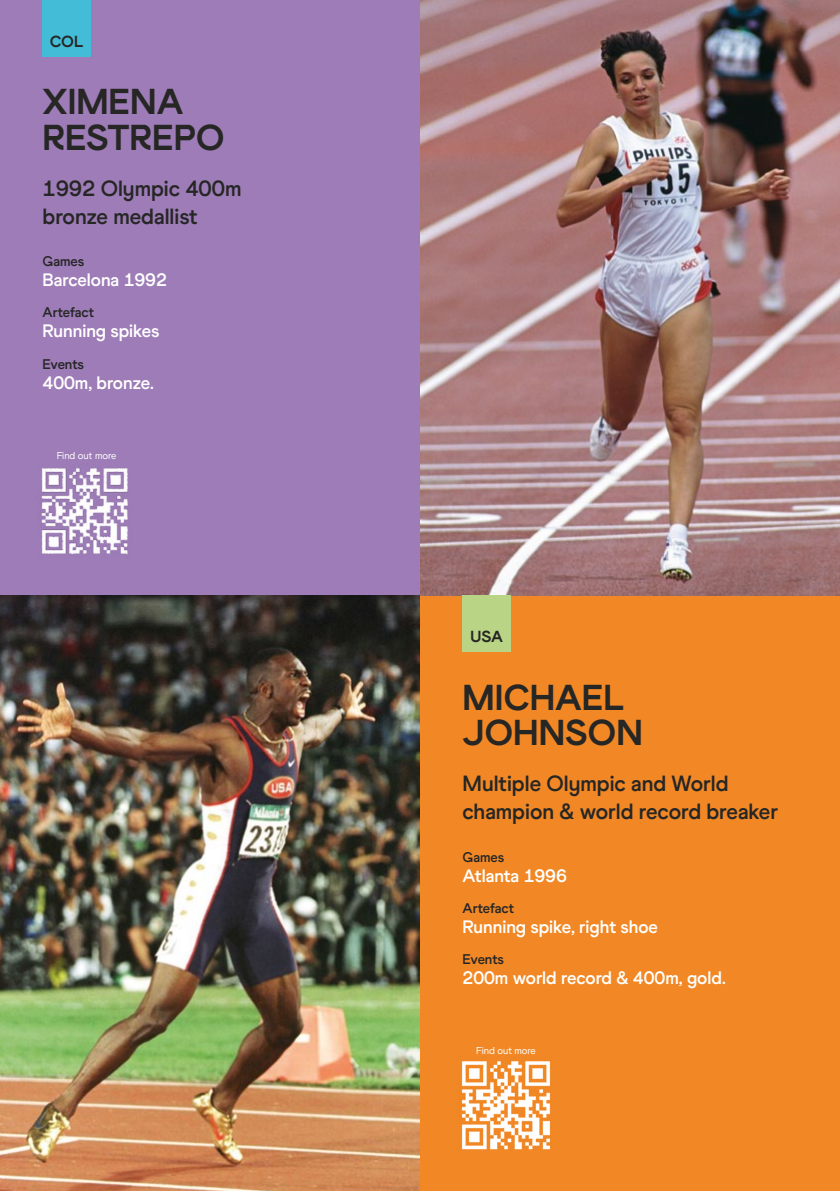
<style>
.page{position:relative;width:840px;height:1191px;background:#fff}
.page>*{position:absolute;margin:0;border:0;box-sizing:border-box;transform-origin:0 0}
.t1{font:36px/35.4px "World Athletics Headline";color:#262625}
.t2{font:700 22px/28px "World Athletics";color:#262625}
.t3{font:700 18px "World Athletics";color:#fff}
.t4{font:16px "World Athletics Headline";color:#262625}
.t5{font:700 14px "World Athletics";color:#262625}
.t6{font:10px "World Athletics";color:#fff}
</style>
<div class="page">
<div style="left:0;top:0;width:839px;height:595px;background:#9d7cb7"></div>
<div style="left:0;top:595px;width:839px;height:596px;background:#f18825"></div>
<img style="left:0;top:595px;width:420px;height:596px">
<img style="left:420px;top:0;width:419px;height:595px">
<div style="left:43px;top:0;width:48px;height:56px;background:#43bdd7"></div>
<div style="left:462px;top:595px;width:48px;height:57px;background:#b8d484"></div>
<img style="left:461px;top:1057px;width:90px;height:93px">
<img style="left:41px;top:468px;width:87px;height:86px">
<p class="t4" style="left:50px;top:32px;width:35px">COL</p>
<h1 class="t1" style="left:43px;top:84px;width:184px">XIMENA<br>RESTREPO</h1>
<p class="t2" style="left:43px;top:174px;width:200px">1992 Olympic 400m bronze medallist</p>
<p class="t5" style="left:43px;top:253px;width:43px">Games</p>
<p class="t3" style="left:43px;top:269px;width:126px">Barcelona 1992</p>
<p class="t5" style="left:43px;top:304px;width:53px">Artefact</p>
<p class="t3" style="left:43px;top:320px;width:118px">Running spikes</p>
<p class="t5" style="left:43px;top:356px;width:43px">Events</p>
<p class="t3" style="left:43px;top:372px;width:113px">400m, bronze.</p>
<p class="t6" style="left:57px;top:450px;width:61px">Find out more</p>
<p class="t4" style="left:470px;top:627px;width:34px">USA</p>
<h1 class="t1" style="left:462px;top:680px;width:182px">MICHAEL<br>JOHNSON</h1>
<p class="t2" style="left:462px;top:769px;width:317px">Multiple Olympic and World champion &amp; world record breaker</p>
<p class="t5" style="left:462px;top:848px;width:43px">Games</p>
<p class="t3" style="left:462px;top:864px;width:106px">Atlanta 1996</p>
<p class="t5" style="left:462px;top:899px;width:53px">Artefact</p>
<p class="t3" style="left:462px;top:916px;width:197px">Running spike, right shoe</p>
<p class="t5" style="left:462px;top:951px;width:43px">Events</p>
<p class="t3" style="left:462px;top:967px;width:264px">200m world record &amp; 400m, gold.</p>
<p class="t6" style="left:476px;top:1045px;width:61px">Find out more</p>
</div>
